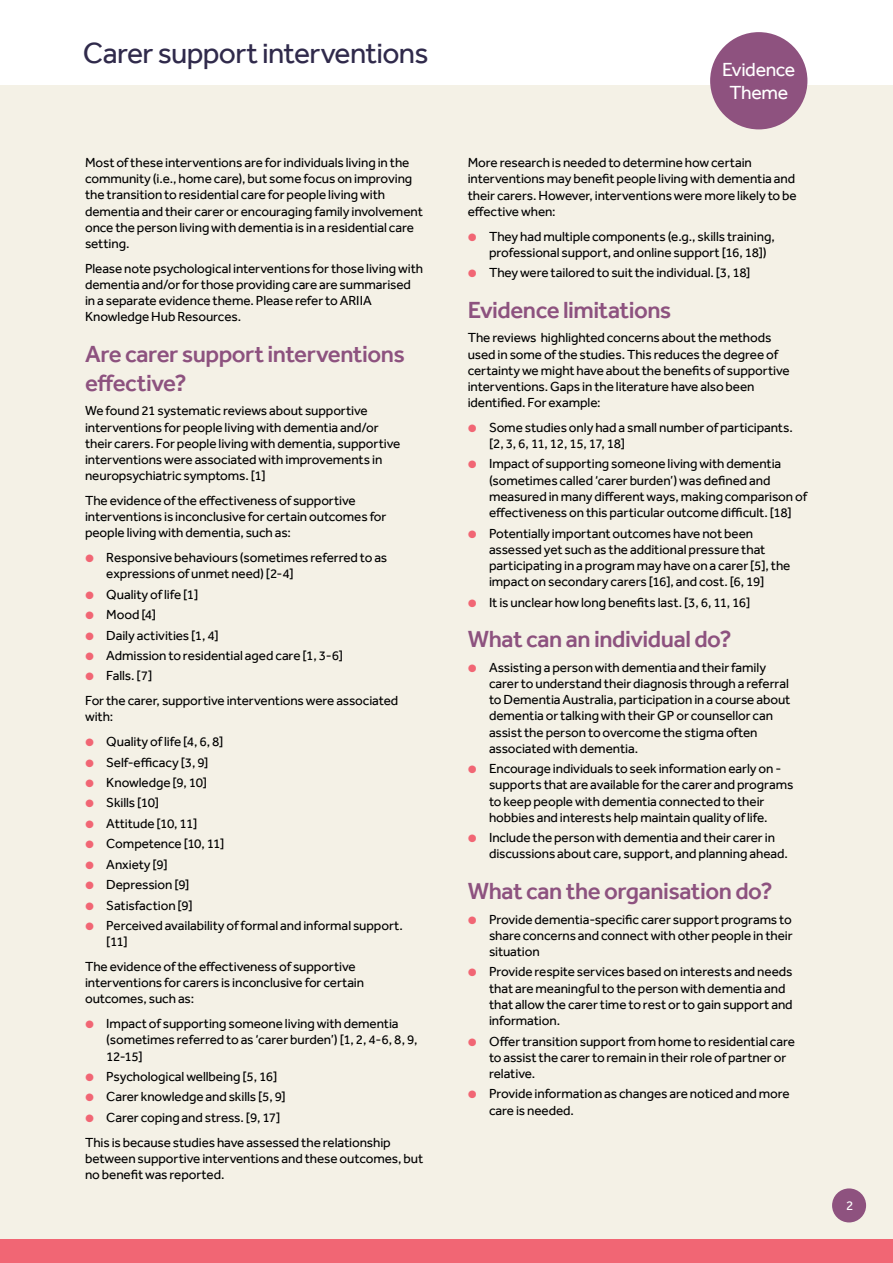
<style>
.page{position:relative;width:893px;height:1263px;background:#fff}
.page>*{position:absolute;margin:0;border:0;box-sizing:border-box;transform-origin:0 0}
.t1{font:30px "Effra";letter-spacing:-.02em;color:#302a4b}
.Sub_Heading__H2{font:500 24px/28.8px "Effra";letter-spacing:-.02em;color:#8d527f}
.t2{font:19.5px/22.5px "Effra";letter-spacing:-.02em;color:#fff;text-align:center}
.Paragraph__P{font:13.5px/16.2px "Effra";letter-spacing:-.005em;color:#000}
.t3{font:13.5px "Effra";color:#fff}
.s1{color:#f16674}
</style>
<div class="page">
<div style="left:0;top:85px;width:893px;height:1178px;background:#f4f1e6"></div>
<div style="left:0;top:1239px;width:893px;height:24px;background:#f16674"></div>
<div style="left:710px;top:32px;width:97px;height:97px;background:#8e527f;border-radius:50%"></div>
<div style="left:832px;top:1188px;width:34px;height:34px;background:#8e527f;border-radius:50%"></div>
<h1 class="t1" style="left:83px;top:35px;width:347px">Carer support interventions</h1>
<p class="Paragraph__P" style="left:85px;top:154px;width:339px">Most of these interventions are for individuals living in the community (i.e., home care), but some focus on improving the transition to residential care for people living with dementia and their carer or encouraging family involvement once the person living with dementia is in a residential care setting.</p>
<p class="Paragraph__P" style="left:85px;top:260px;width:340px">Please note psychological interventions for those living with dementia and/or for those providing care are summarised in a separate evidence theme. Please refer to ARIIA Knowledge Hub Resources.</p>
<h2 class="Sub_Heading__H2" style="left:85px;top:339px;width:321px">Are carer support interventions effective?</h2>
<p class="Paragraph__P" style="left:85px;top:403px;width:317px">We found 21 systematic reviews about supportive interventions for people living with dementia and/or their carers. For people living with dementia, supportive interventions were associated with improvements in neuropsychiatric symptoms. [1]</p>
<p class="Paragraph__P" style="left:85px;top:492px;width:303px">The evidence of the effectiveness of supportive interventions is inconclusive for certain outcomes for people living with dementia, such as:</p>
<p class="Paragraph__P" style="left:106px;top:549px;width:282px;text-indent:-21px"><span class="s1">●</span> Responsive behaviours (sometimes referred to as expressions of unmet need) [2-4]</p>
<p class="Paragraph__P" style="left:85px;top:586px;width:115px"><span class="s1">●</span> Quality of life [1]</p>
<p class="Paragraph__P" style="left:85px;top:606px;width:73px"><span class="s1">●</span> Mood [4]</p>
<p class="Paragraph__P" style="left:85px;top:627px;width:135px"><span class="s1">●</span> Daily activities [1, 4]</p>
<p class="Paragraph__P" style="left:85px;top:647px;width:260px"><span class="s1">●</span> Admission to residential aged care [1, 3-6]</p>
<p class="Paragraph__P" style="left:85px;top:668px;width:69px"><span class="s1">●</span> Falls. [7]</p>
<p class="Paragraph__P" style="left:85px;top:692px;width:315px">For the carer, supportive interventions were associated with:</p>
<p class="Paragraph__P" style="left:85px;top:733px;width:140px"><span class="s1">●</span> Quality of life [4, 6, 8]</p>
<p class="Paragraph__P" style="left:85px;top:754px;width:125px"><span class="s1">●</span> Self-efficacy [3, 9]</p>
<p class="Paragraph__P" style="left:85px;top:774px;width:124px"><span class="s1">●</span> Knowledge [9, 10]</p>
<p class="Paragraph__P" style="left:85px;top:795px;width:76px"><span class="s1">●</span> Skills [10]</p>
<p class="Paragraph__P" style="left:85px;top:815px;width:114px"><span class="s1">●</span> Attitude [10, 11]</p>
<p class="Paragraph__P" style="left:85px;top:835px;width:141px"><span class="s1">●</span> Competence [10, 11]</p>
<p class="Paragraph__P" style="left:85px;top:856px;width:84px"><span class="s1">●</span> Anxiety [9]</p>
<p class="Paragraph__P" style="left:85px;top:876px;width:106px"><span class="s1">●</span> Depression [9]</p>
<p class="Paragraph__P" style="left:85px;top:897px;width:109px"><span class="s1">●</span> Satisfaction [9]</p>
<p class="Paragraph__P" style="left:106px;top:917px;width:298px;text-indent:-21px"><span class="s1">●</span> Perceived availability of formal and informal support. [11]</p>
<p class="Paragraph__P" style="left:85px;top:958px;width:281px">The evidence of the effectiveness of supportive interventions for carers is inconclusive for certain outcomes, such as:</p>
<p class="Paragraph__P" style="left:106px;top:1015px;width:313px;text-indent:-21px"><span class="s1">●</span> Impact of supporting someone living with dementia (sometimes referred to as ‘carer burden’) [1, 2, 4-6, 8, 9,<br>12-15]</p>
<p class="Paragraph__P" style="left:85px;top:1068px;width:194px"><span class="s1">●</span> Psychological wellbeing [5, 16]</p>
<p class="Paragraph__P" style="left:85px;top:1089px;width:202px"><span class="s1">●</span> Carer knowledge and skills [5, 9]</p>
<p class="Paragraph__P" style="left:85px;top:1109px;width:197px"><span class="s1">●</span> Carer coping and stress. [9, 17]</p>
<p class="Paragraph__P" style="left:85px;top:1134px;width:340px">This is because studies have assessed the relationship between supportive interventions and these outcomes, but no benefit was reported.</p>
<h3 class="t2" style="left:722px;top:58px;width:75px">Evidence<br>Theme</h3>
<p class="Paragraph__P" style="left:468px;top:154px;width:331px">More research is needed to determine how certain interventions may benefit people living with dementia and their carers. However, interventions were more likely to be effective when:</p>
<p class="Paragraph__P" style="left:489px;top:228px;width:287px;text-indent:-21px"><span class="s1">●</span> They had multiple components (e.g., skills training, professional support, and online support [16, 18])</p>
<p class="Paragraph__P" style="left:468px;top:264px;width:284px"><span class="s1">●</span> They were tailored to suit the individual. [3, 18]</p>
<h2 class="Sub_Heading__H2" style="left:468px;top:295px;width:205px">Evidence limitations</h2>
<p class="Paragraph__P" style="left:468px;top:330px;width:324px">The reviews highlighted concerns about the methods used in some of the studies. This reduces the degree of certainty we might have about the benefits of supportive interventions. Gaps in the literature have also been identified. For example:</p>
<p class="Paragraph__P" style="left:489px;top:419px;width:306px;text-indent:-21px"><span class="s1">●</span> Some studies only had a small number of participants. [2, 3, 6, 11, 12, 15, 17, 18]</p>
<p class="Paragraph__P" style="left:489px;top:456px;width:320px;text-indent:-21px"><span class="s1">●</span> Impact of supporting someone living with dementia (sometimes called ‘carer burden’) was defined and measured in many different ways, making comparison of effectiveness on this particular outcome difficult. [18]</p>
<p class="Paragraph__P" style="left:489px;top:525px;width:303px;text-indent:-21px"><span class="s1">●</span> Potentially important outcomes have not been assessed yet such as the additional pressure that participating in a program may have on a carer [5], the impact on secondary carers [16], and cost. [6, 19]</p>
<p class="Paragraph__P" style="left:468px;top:594px;width:284px"><span class="s1">●</span> It is unclear how long benefits last. [3, 6, 11, 16]</p>
<h2 class="Sub_Heading__H2" style="left:468px;top:624px;width:265px">What can an individual do?</h2>
<p class="Paragraph__P" style="left:489px;top:659px;width:303px;text-indent:-21px"><span class="s1">●</span> Assisting a person with dementia and their family carer to understand their diagnosis through a referral to Dementia Australia, participation in a course about dementia or talking with their GP or counsellor can assist the person to overcome the stigma often associated with dementia.</p>
<p class="Paragraph__P" style="left:489px;top:760px;width:306px;text-indent:-21px"><span class="s1">●</span> Encourage individuals to seek information early on - supports that are available for the carer and programs to keep people with dementia connected to their hobbies and interests help maintain quality of life.</p>
<p class="Paragraph__P" style="left:489px;top:829px;width:300px;text-indent:-21px"><span class="s1">●</span> Include the person with dementia and their carer in discussions about care, support, and planning ahead.</p>
<h2 class="Sub_Heading__H2" style="left:468px;top:876px;width:306px">What can the organisation do?</h2>
<p class="Paragraph__P" style="left:489px;top:911px;width:305px;text-align:justify;text-indent:-21px"><span class="s1">●</span> Provide dementia-specific carer support programs to share concerns and connect with other people in their situation</p>
<p class="Paragraph__P" style="left:489px;top:964px;width:305px;text-indent:-21px"><span class="s1">●</span> Provide respite services based on interests and needs that are meaningful to the person with dementia and that allow the carer time to rest or to gain support and information.</p>
<p class="Paragraph__P" style="left:489px;top:1033px;width:308px;text-indent:-21px"><span class="s1">●</span> Offer transition support from home to residential care to assist the carer to remain in their role of partner or relative.</p>
<p class="Paragraph__P" style="left:489px;top:1086px;width:302px;text-indent:-21px"><span class="s1">●</span> Provide information as changes are noticed and more care is needed.</p>
<p class="t3" style="left:846px;top:1197px;width:9px">2</p>
</div>
